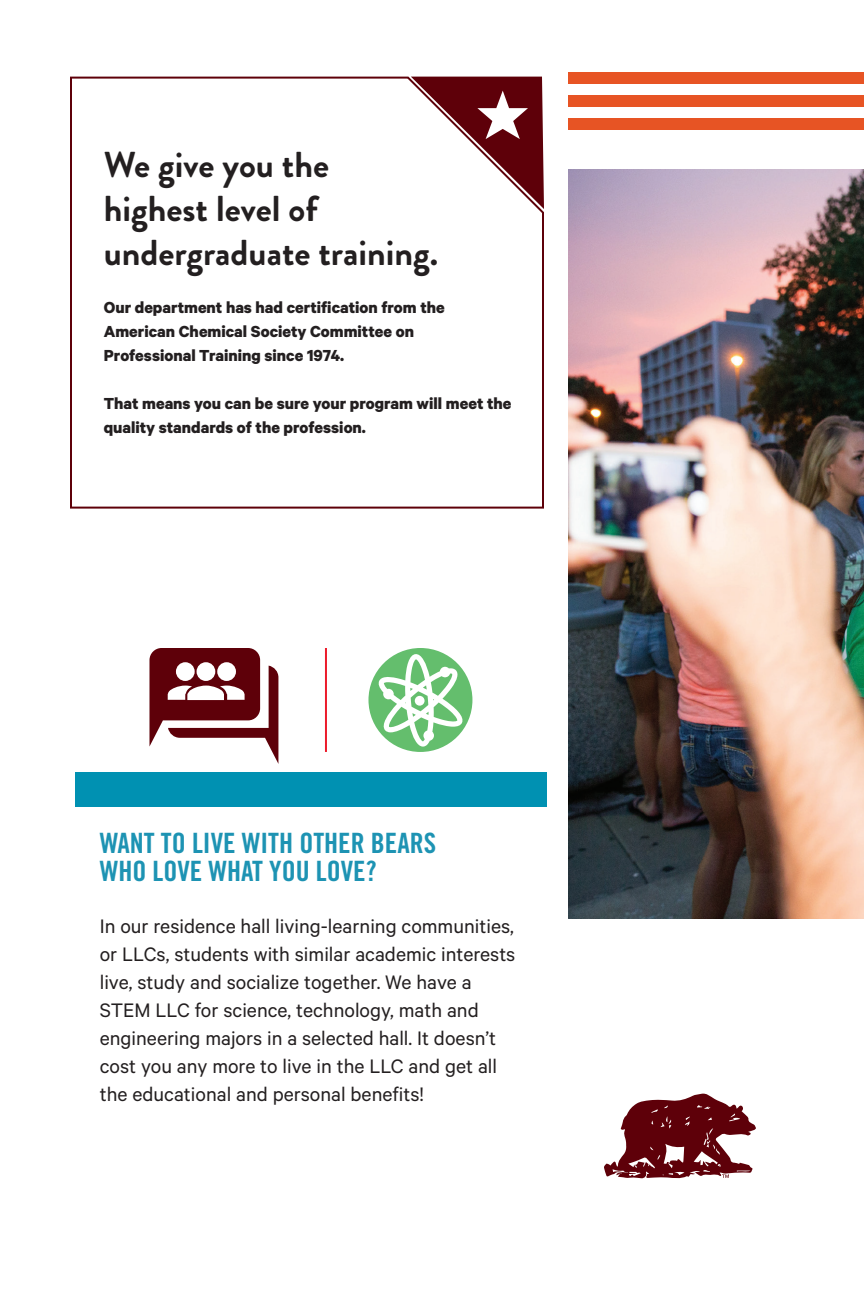
<style>
.page{position:relative;width:864px;height:1296px;background:#fff}
.page>*{position:absolute;margin:0;border:0;box-sizing:border-box;transform-origin:0 0}
.t1{font:700 36px/44px "Brandon Grotesque";color:#231f20}
.t2{font:28px/28px "Trade Gothic LT Pro Bd Cn 20";color:#1d93b3}
.t3{font:22px/28px "Calibre";color:#231f20}
.t4{font:700 18px/24px "Calibre";color:#231f20}
</style>
<div class="page">
<svg style="left:604px;top:1094px;width:152px;height:84px"></svg>
<div style="left:568px;top:118px;width:296px;height:12px;background:#e75424"></div>
<div style="left:568px;top:95px;width:296px;height:12px;background:#e75424"></div>
<div style="left:568px;top:72px;width:296px;height:12px;background:#e75424"></div>
<img style="left:568px;top:170px;width:296px;height:749px">
<div style="left:75px;top:772px;width:472px;height:35px;background:#0091b2"></div>
<svg style="left:368px;top:648px;width:104px;height:104px"></svg>
<svg style="left:149px;top:648px;width:129px;height:115px"></svg>
<hr style="left:325px;top:648px;width:2px;height:104px;background:#ec1b2b">
<svg style="left:70px;top:76px;width:474px;height:433px"></svg>
<svg style="left:411px;top:77px;width:133px;height:132px"></svg>
<p class="t1" style="left:104px;top:143px;width:336px">We give you the highest level of undergraduate training.</p>
<p class="t4" style="left:104px;top:295px;width:342px">Our department has had certification from the<br>American Chemical Society Committee on<br>Professional Training since 1974.</p>
<p class="t4" style="left:104px;top:391px;width:409px">That means you can be sure your program will meet the quality standards of the profession.</p>
<p class="t2" style="left:100px;top:829px;width:338px">WANT TO LIVE WITH OTHER BEARS<br>WHO LOVE WHAT YOU LOVE?</p>
<p class="t3" style="left:100px;top:911px;width:417px">In our residence hall living-learning communities, or LLCs, students with similar academic interests live, study and socialize together. We have a STEM LLC for science, technology, math and engineering majors in a selected hall. It doesn’t cost you any more to live in the LLC and get all the educational and personal benefits!</p>
</div>
